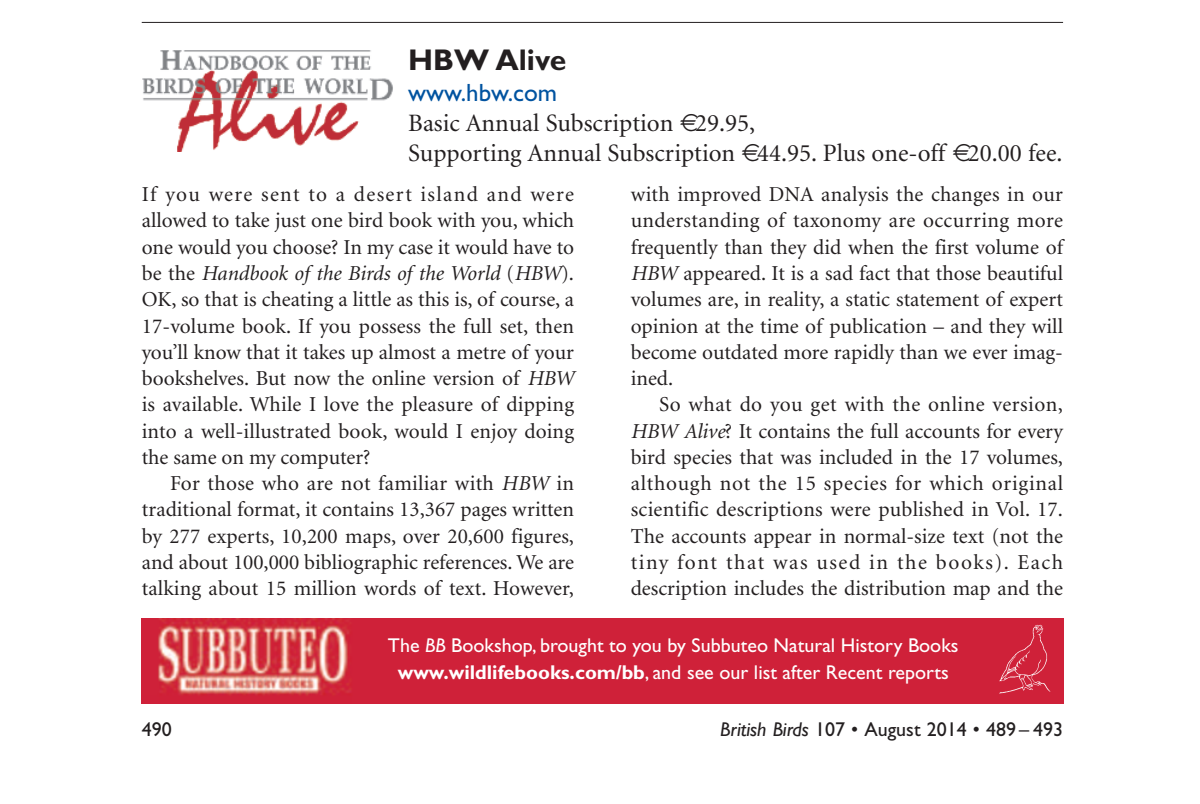
<style>
.page{position:relative;width:1200px;height:804px;background:#fff}
.page>*{position:absolute;margin:0;border:0;box-sizing:border-box;transform-origin:0 0}
.t1{font:700 30px "Gill Sans";color:#231f20}
.t2{font:25px/30px "Minion";color:#231f20}
.t3{font:25px "Gill Sans";color:#0153a0}
.t4{font:21.25px/26.2px "Minion";color:#231f20;text-align:justify}
.t5{font:20px/27.5px "Gill Sans";color:#fff;text-align:center}
.t6{font:20px "Gill Sans";color:#231f20}
.s1{font-style:italic}
.s2{font-weight:700}
</style>
<div class="page">
<img style="left:142px;top:618px;width:921px;height:85px">
<img style="left:998px;top:624px;width:53px;height:73px">
<img style="left:142px;top:50px;width:251px;height:101px">
<hr style="left:142px;top:22px;width:921px;height:1px;background:#231f20">
<h1 class="t1" style="left:408px;top:49px;width:160px">HBW Alive</h1>
<p class="t3" style="left:408px;top:83px;width:150px">www.hbw.com</p>
<p class="t2" style="left:408px;top:109px;width:656px">Basic Annual Subscription 29.95,<br>Supporting Annual Subscription 44.95. Plus one-off 20.00 fee.</p>
<p class="t4" style="left:142px;top:183px;width:434px">If you were sent to a desert island and were allowed to take just one bird book with you, which one would you choose? In my case it would have to be the <span class="s1">Handbook of the Birds of the World</span> (<span class="s1">HBW</span>).<br>OK, so that is cheating a little as this is, of course, a 17-volume book. If you possess the full set, then you’ll know that it takes up almost a metre of your bookshelves. But now the online version of <span class="s1">HBW </span>is available. While I love the pleasure of dipping into a well-illustrated book, would I enjoy doing the same on my computer?</p>
<p class="t4" style="left:142px;top:471px;width:434px;text-indent:28px">For those who are not familiar with <span class="s1">HBW</span> in traditional format, it contains 13,367 pages written by 277 experts, 10,200 maps, over 20,600 figures, and about 100,000 bibliographic references. We are talking about 15 million words of text. However,</p>
<p class="t4" style="left:631px;top:183px;width:434px">with improved DNA analysis the changes in our understanding of taxonomy are occurring more frequently than they did when the first volume of <span class="s1">HBW</span> appeared. It is a sad fact that those beautiful volumes are, in reality, a static statement of expert opinion at the time of publication – and they will become outdated more rapidly than we ever imag&shy;ined.</p>
<p class="t4" style="left:631px;top:393px;width:434px;text-indent:28px">So what do you get with the online version, <span class="s1">HBW Alive</span>? It contains the full accounts for every bird species that was included in the 17 volumes, although not the 15 species for which original scientific descriptions were published in Vol. 17.<br>The accounts appear in normal-size text (not the tiny font that was used in the books). Each description includes the distribution map and the</p>
<p class="t5" style="left:388px;top:632px;width:572px">The <span class="s1">BB</span> Bookshop, brought to you by Subbuteo Natural History Books <span class="s2">www.wildlifebooks.com/bb</span>, and see our list after Recent reports</p>
<p class="t6" style="left:142px;top:721px;width:31px">490</p>
<p class="t6" style="left:720px;top:721px;width:344px"><span class="s1">British Birds</span> 107 • August 2014 • 489– 493</p>
</div>
